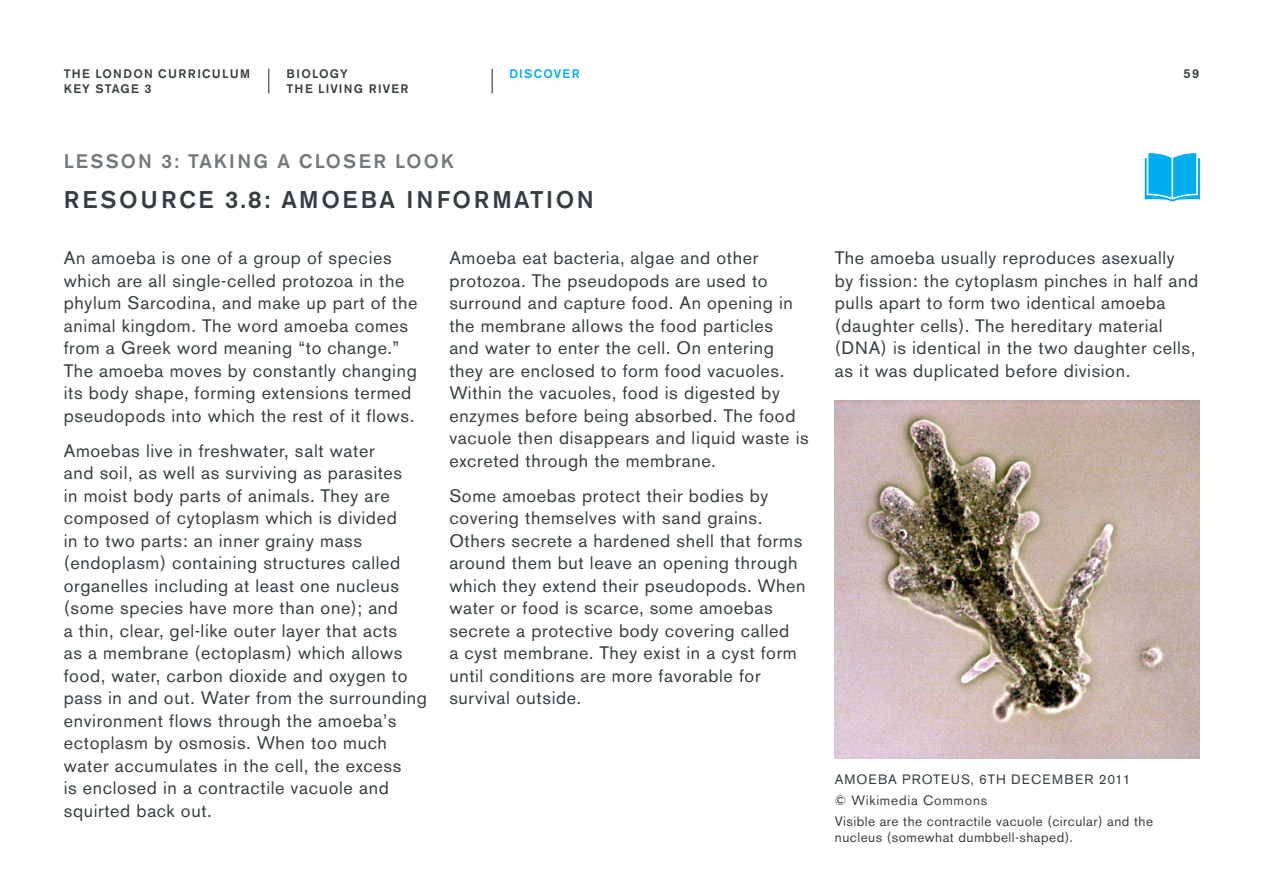
<style>
.page{position:relative;width:1263px;height:893px;background:#fff}
.page>*{position:absolute;margin:0;border:0;box-sizing:border-box;transform-origin:0 0}
.t1{font:500 24px "Akzidenz Grotesk BQ";letter-spacing:.11em;color:#363e42}
.t2{font:500 19.5px "Akzidenz Grotesk BQ";letter-spacing:.11em;color:#72787b}
.t3{font:18px/22.5px "Akzidenz Grotesk BQ";letter-spacing:.035em;color:#363e42}
.t4{font:13.5px/20.7px "Akzidenz Grotesk BQ";letter-spacing:.035em;color:#363e42}
.t5{font:500 12.75px "Akzidenz Grotesk BQ";color:#363e42}
.t6{font:500 12.3px/15.3px "Akzidenz Grotesk BQ";letter-spacing:.1em;color:#363e42}
.t7{font:500 12.3px "Akzidenz Grotesk BQ";letter-spacing:.1em;color:#00aeef}
</style>
<div class="page">
<svg style="left:268px;top:69px;width:1px;height:25px"></svg>
<svg style="left:492px;top:69px;width:1px;height:25px"></svg>
<svg style="left:1145px;top:153px;width:55px;height:48px;background:#2dbcf1"></svg>
<img style="left:835px;top:400px;width:364px;height:358px">
<p class="t6" style="left:64px;top:66px;width:188px">THE LONDON CURRICULUM</p>
<p class="t5" style="left:1183px;top:66px;width:17px">59</p>
<p class="t6" style="left:64px;top:81px;width:89px">KEY STAGE 3</p>
<p class="t6" style="left:287px;top:66px;width:123px">BIOLOGY<br>THE LIVING RIVER</p>
<p class="t7" style="left:509px;top:66px;width:72px">DISCOVER</p>
<p class="t2" style="left:64px;top:150px;width:392px">LESSON 3: TAKING A CLOSER LOOK</p>
<h1 class="t1" style="left:64px;top:184px;width:532px">RESOURCE 3.8: AMOEBA INFORMATION</h1>
<p class="t3" style="left:64px;top:247px;width:355px">An amoeba is one of a group of species which are all single-celled protozoa in the phylum Sarcodina, and make up part of the animal kingdom. The word amoeba comes from a Greek word meaning “to change.” The amoeba moves by constantly changing its body shape, forming extensions termed pseudopods into which the rest of it flows.</p>
<p class="t3" style="left:64px;top:439px;width:365px">Amoebas live in freshwater, salt water<br>and soil, as well as surviving as parasites<br>in moist body parts of animals. They are composed of cytoplasm which is divided<br>in to two parts: an inner grainy mass (endoplasm) containing structures called organelles including at least one nucleus (some species have more than one); and<br>a thin, clear, gel-like outer layer that acts<br>as a membrane (ectoplasm) which allows food, water, carbon dioxide and oxygen to pass in and out. Water from the surrounding environment flows through the amoeba’s ectoplasm by osmosis. When too much water accumulates in the cell, the excess<br>is enclosed in a contractile vacuole and squirted back out.</p>
<p class="t3" style="left:449px;top:247px;width:361px">Amoeba eat bacteria, algae and other protozoa. The pseudopods are used to surround and capture food. An opening in the membrane allows the food particles<br>and water to enter the cell. On entering they are enclosed to form food vacuoles.<br>Within the vacuoles, food is digested by enzymes before being absorbed. The food vacuole then disappears and liquid waste is excreted through the membrane.</p>
<p class="t3" style="left:449px;top:484px;width:358px">Some amoebas protect their bodies by covering themselves with sand grains.<br>Others secrete a hardened shell that forms around them but leave an opening through which they extend their pseudopods. When water or food is scarce, some amoebas secrete a protective body covering called<br>a cyst membrane. They exist in a cyst form until conditions are more favorable for survival outside.</p>
<p class="t3" style="left:835px;top:247px;width:365px">The amoeba usually reproduces asexually<br>by fission: the cytoplasm pinches in half and pulls apart to form two identical amoeba (daughter cells). The hereditary material (DNA) is identical in the two daughter cells, as it was duplicated before division.</p>
<p class="t4" style="left:835px;top:769px;width:320px">AMOEBA PROTEUS, 6TH DECEMBER 2011<br>© Wikimedia Commons<br>Visible are the contractile vacuole (circular) and the</p>
<p class="t4" style="left:835px;top:827px;width:239px">nucleus (somewhat dumbbell-shaped).</p>
</div>
